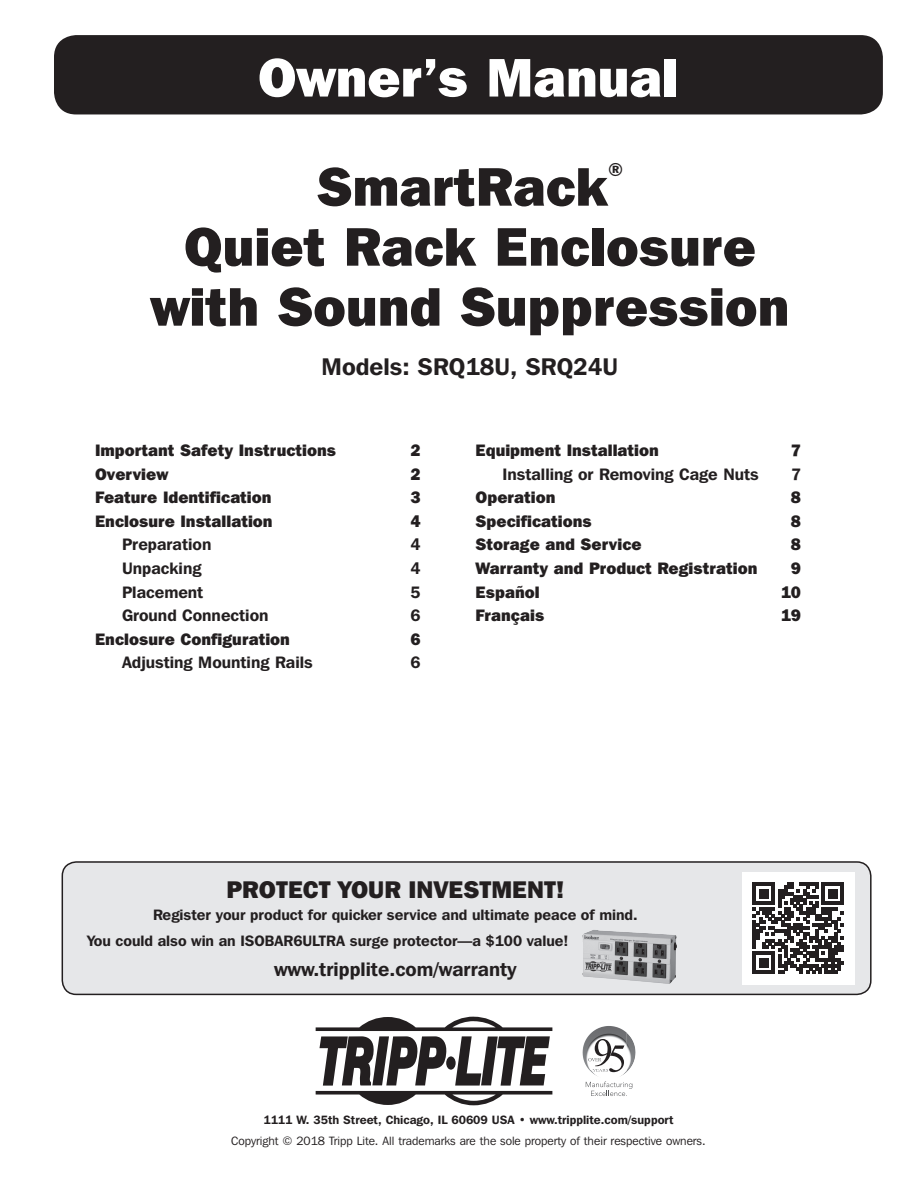
<style>
.page{position:relative;width:918px;height:1188px;background:#fff}
.page>*{position:absolute;margin:0;border:0;box-sizing:border-box;transform-origin:0 0}
.t1{font:800 54px/60px "Franklin Gothic IT Cby BT";color:#231f20;text-align:center}
.t2{font:800 54px "Franklin Gothic IT Cby BT";color:#fff}
.t3{font:800 24px "Franklin Gothic IT Cby BT";color:#231f20}
.t4{font:600 24px "Franklin Gothic IT Cby BT";color:#231f20}
.t5{font:600 19.5px "Franklin Gothic IT Cby BT";color:#231f20}
.t6{font:800 18px "Franklin Gothic IT Cby BT";color:#231f20}
.t7{font:800 16.5px "Franklin Gothic IT Cby BT";color:#231f20}
.t8{font:600 16.5px "Franklin Gothic IT Cby BT";color:#231f20}
.t9{font:600 15px "Franklin Gothic IT Cby BT";color:#231f20}
.t10{font:12px "Franklin Gothic IT Cby BT";color:#231f20}
.t11{font:600 12px "Franklin Gothic IT Cby BT";color:#231f20}
</style>
<div class="page">
<div style="left:54px;top:35px;width:829px;height:79px;background:#231f20;border-radius:22px"></div>
<div style="left:62px;top:862px;width:809px;height:132px;background:#e6e7e9;border-radius:14px"></div>
<div style="left:62px;top:861px;width:810px;height:134px;border:2px solid #231f20;border-radius:14px"></div>
<img style="left:582px;top:930px;width:33px;height:49px">
<div style="left:742px;top:872px;width:113px;height:113px;background:#fff"></div>
<svg style="left:753px;top:883px;width:91px;height:91px"></svg>
<svg style="left:316px;top:1017px;width:236px;height:88px"></svg>
<img style="left:586px;top:1026px;width:22px;height:13px">
<img style="left:627px;top:1038px;width:8px;height:34px">
<svg style="left:586px;top:1081px;width:46px;height:15px"></svg>
<svg style="left:588px;top:1039px;width:36px;height:33px"></svg>
<p class="t2" style="left:258px;top:43px;width:422px">Owner’s Manual</p>
<p class="t1" style="left:317px;top:155px;width:293px">SmartRack</p>
<p class="t6" style="left:608px;top:158px;width:16px">®</p>
<p class="t1" style="left:151px;top:215px;width:640px">Quiet Rack Enclosure with Sound Suppression</p>
<p class="t4" style="left:322px;top:351px;width:298px">Models: SRQ18U, SRQ24U</p>
<p class="t7" style="left:95px;top:440px;width:243px">Important Safety Instructions</p>
<p class="t7" style="left:410px;top:440px;width:12px">2</p>
<p class="t7" style="left:95px;top:463px;width:75px">Overview</p>
<p class="t7" style="left:410px;top:463px;width:12px">2</p>
<p class="t7" style="left:95px;top:487px;width:178px">Feature Identification</p>
<p class="t7" style="left:410px;top:487px;width:12px">3</p>
<p class="t7" style="left:95px;top:511px;width:179px">Enclosure Installation</p>
<p class="t7" style="left:410px;top:511px;width:12px">4</p>
<p class="t8" style="left:122px;top:534px;width:91px">Preparation</p>
<p class="t8" style="left:411px;top:534px;width:12px">4</p>
<p class="t8" style="left:122px;top:558px;width:81px">Unpacking</p>
<p class="t8" style="left:411px;top:558px;width:12px">4</p>
<p class="t8" style="left:122px;top:581px;width:83px">Placement</p>
<p class="t8" style="left:411px;top:581px;width:12px">5</p>
<p class="t8" style="left:122px;top:605px;width:148px">Ground Connection</p>
<p class="t8" style="left:411px;top:605px;width:12px">6</p>
<p class="t7" style="left:95px;top:628px;width:196px">Enclosure Configuration</p>
<p class="t7" style="left:410px;top:628px;width:12px">6</p>
<p class="t8" style="left:122px;top:652px;width:192px">Adjusting Mounting Rails</p>
<p class="t8" style="left:411px;top:652px;width:12px">6</p>
<p class="t7" style="left:476px;top:440px;width:185px">Equipment Installation</p>
<p class="t7" style="left:791px;top:440px;width:12px">7</p>
<p class="t8" style="left:503px;top:464px;width:258px">Installing or Removing Cage Nuts</p>
<p class="t8" style="left:791px;top:464px;width:12px">7</p>
<p class="t7" style="left:476px;top:487px;width:81px">Operation</p>
<p class="t7" style="left:791px;top:487px;width:12px">8</p>
<p class="t7" style="left:476px;top:511px;width:118px">Specifications</p>
<p class="t7" style="left:791px;top:511px;width:12px">8</p>
<p class="t7" style="left:476px;top:534px;width:168px">Storage and Service</p>
<p class="t7" style="left:791px;top:534px;width:12px">8</p>
<p class="t7" style="left:476px;top:558px;width:283px">Warranty and Product Registration</p>
<p class="t7" style="left:791px;top:558px;width:12px">9</p>
<p class="t7" style="left:476px;top:581px;width:66px">Español</p>
<p class="t7" style="left:781px;top:581px;width:22px">10</p>
<p class="t7" style="left:476px;top:605px;width:70px">Français</p>
<p class="t7" style="left:781px;top:605px;width:22px">19</p>
<p class="t3" style="left:227px;top:874px;width:339px">PROTECT YOUR INVESTMENT!</p>
<p class="t9" style="left:153px;top:905px;width:486px">Register your product for quicker service and ultimate peace of mind.</p>
<p class="t9" style="left:87px;top:931px;width:483px">You could also win an ISOBAR6ULTRA surge protector—a $100 value!</p>
<p class="t5" style="left:274px;top:957px;width:244px">www.tripplite.com/warranty</p>
<p class="t11" style="left:263px;top:1112px;width:412px">1111 W. 35th Street, Chicago, IL 60609 USA • www.tripplite.com/support</p>
<p class="t10" style="left:231px;top:1134px;width:476px">Copyright © 2018 Tripp Lite. All trademarks are the sole property of their respective owners.</p>
</div>
